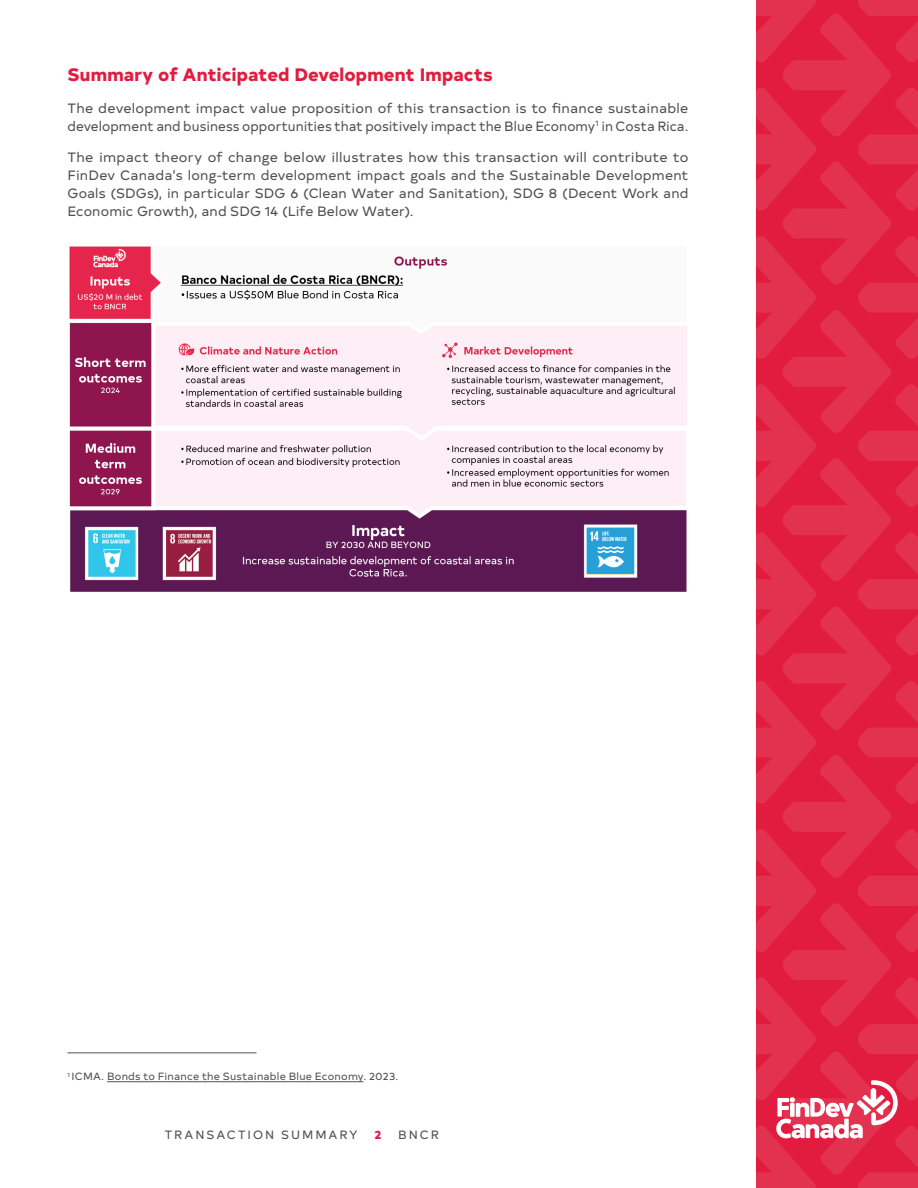
<style>
.page{position:relative;width:918px;height:1188px;background:#fff}
.page>*{position:absolute;margin:0;border:0;box-sizing:border-box;transform-origin:0 0}
.t1{font:800 18px "Typold";letter-spacing:.005em;color:#e21c3f}
.Body_copy{font:13.5px/18px "Typold";letter-spacing:.005em;color:#4f5153}
.t2{font:12px "Typold";letter-spacing:.16em;color:#4f5153}
.t3{font:800 12px "Typold";color:#e21c3f}
.Source_-_With_Rule{font:10.5px "Typold";letter-spacing:.02em;color:#4f5153}
</style>
<div class="page">
<svg style="left:756px;top:0;width:162px;height:1188px;background:#e2294a"></svg>
<img style="left:69px;top:246px;width:618px;height:346px">
<hr style="left:68px;top:1052px;width:188px;height:1px;background:#4f5153">
<hr style="left:107px;top:1081px;width:256px;height:1px;background:#4f5153">
<h2 class="t1" style="left:68px;top:59px;width:427px">Summary of Anticipated Development Impacts</h2>
<p class="Body_copy" style="left:68px;top:98px;width:622px">The development impact value proposition of this transaction is to finance sustainable development and business opportunities that positively impact the Blue Economy<sup>1</sup> in Costa Rica.</p>
<p class="Body_copy" style="left:68px;top:147px;width:623px;text-align:justify">The impact theory of change below illustrates how this transaction will contribute to FinDev Canada’s long‑term development impact goals and the Sustainable Development Goals (SDGs), in particular SDG 6 (Clean Water and Sanitation), SDG 8 (Decent Work and Economic Growth), and SDG 14 (Life Below Water).</p>
<p class="Source_-_With_Rule" style="left:68px;top:1068px;width:333px"><sup>1</sup> ICMA. Bonds to Finance the Sustainable Blue Economy. 2023.</p>
<p class="t2" style="left:165px;top:1125px;width:194px">TRANSACTION SUMMARY</p>
<p class="t3" style="left:374px;top:1124px;width:9px">2</p>
<p class="t2" style="left:398px;top:1125px;width:42px">BNCR</p>
</div>
